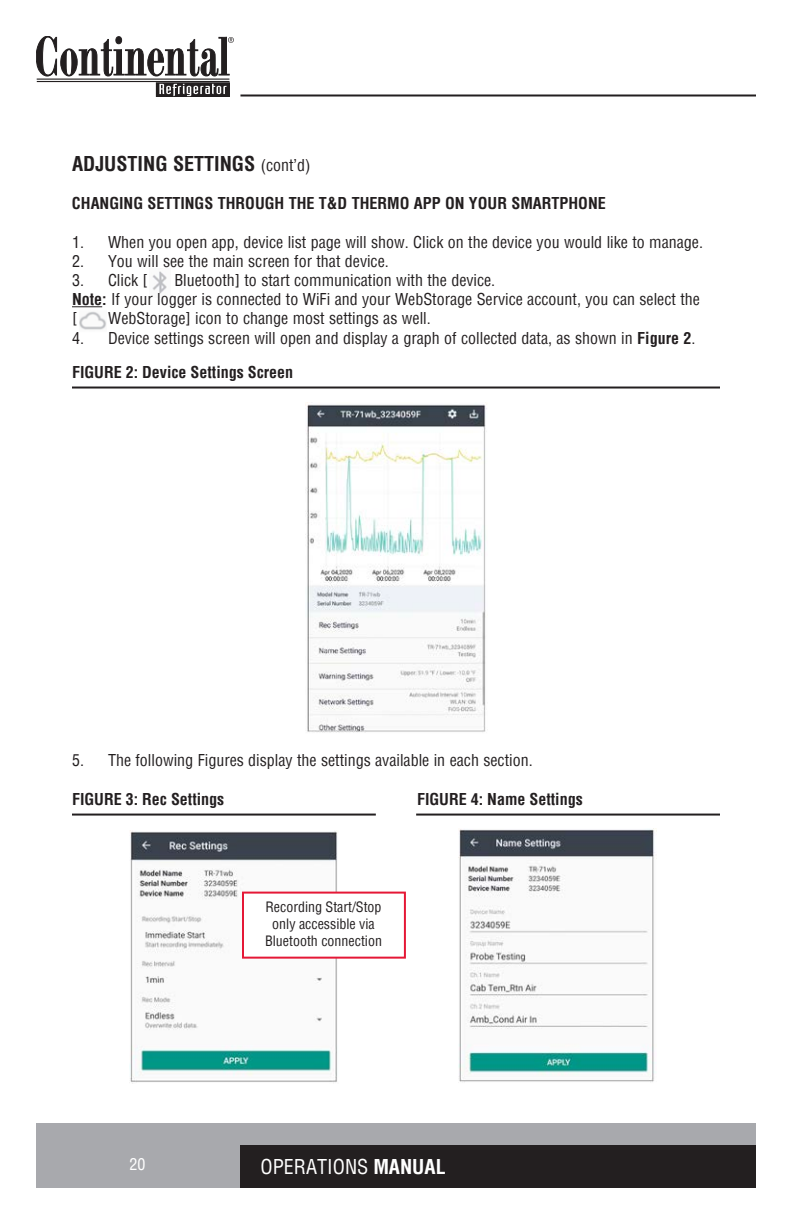
<style>
.page{position:relative;width:792px;height:1224px;background:#fff}
.page>*{position:absolute;margin:0;border:0;box-sizing:border-box;transform-origin:0 0}
.t1{font:700 condensed 20px "Helvetica";color:#231f20}
.t2{font:condensed 20px "Helvetica";color:#fff}
.t3{font:condensed 16px/19.2px "Helvetica";color:#231f20}
.t4{font:700 condensed 16px "Helvetica";color:#231f20}
.t5{font:condensed 16px "Helvetica";color:#fff}
.t6{font:condensed 14px "Helvetica";color:#231f20}
.s1{font-weight:400;font-size:16px}
.s2{font-weight:700}
</style>
<div class="page">
<div style="left:36px;top:1123px;width:720px;height:65px;background:#a8a9ad"></div>
<div style="left:241px;top:1145px;width:515px;height:43px;background:#231f20"></div>
<hr style="left:240px;top:94px;width:516px;height:2px;background:#231f20">
<hr style="left:37px;top:79px;width:192px;height:1px;background:#231f20">
<hr style="left:37px;top:81px;width:193px;height:1px;background:#231f20">
<div style="left:156px;top:83px;width:73px;height:13px;background:#231f20"></div>
<div style="left:156px;top:83px;width:74px;height:14px;border:1px solid #231f20"></div>
<svg style="left:159px;top:84px;width:68px;height:12px"></svg>
<svg style="left:36px;top:36px;width:198px;height:40px"></svg>
<img style="left:152px;top:271px;width:15px;height:23px">
<img style="left:79px;top:311px;width:27px;height:19px">
<hr style="left:72px;top:306px;width:30px;height:1px;background:#231f20">
<hr style="left:72px;top:387px;width:648px;height:2px;background:#231f20">
<img style="left:306px;top:404px;width:181px;height:329px">
<img style="left:130px;top:830px;width:209px;height:253px">
<img style="left:458px;top:829px;width:199px;height:253px">
<hr style="left:72px;top:814px;width:304px;height:2px;background:#231f20">
<hr style="left:416px;top:814px;width:304px;height:2px;background:#231f20">
<div style="left:242px;top:892px;width:164px;height:67px;background:#fff;border:2px solid #e51836"></div>
<p class="t1" style="left:72px;top:150px;width:240px">ADJUSTING SETTINGS <span class="s1">(cont’d)</span></p>
<p class="t4" style="left:72px;top:193px;width:535px">CHANGING SETTINGS THROUGH THE T&amp;D THERMO APP ON YOUR SMARTPHONE</p>
<p class="t3" style="left:72px;top:232px;width:633px">1. When you open app, device list page will show. Click on the device you would like to manage.</p>
<p class="t3" style="left:72px;top:251px;width:318px">2. You will see the main screen for that device.</p>
<p class="t3" style="left:72px;top:270px;width:77px">3. Click [</p>
<p class="t3" style="left:174px;top:270px;width:322px">Bluetooth] to start communication with the device.</p>
<p class="t3" style="left:72px;top:290px;width:629px"><span class="s2">Note:</span> If your logger is connected to WiFi and your WebStorage Service account, you can select the [</p>
<p class="t3" style="left:108px;top:309px;width:324px">WebStorage] icon to change most settings as well.</p>
<p class="t3" style="left:72px;top:328px;width:625px">4. Device settings screen will open and display a graph of collected data, as shown in <span class="s2">Figure 2</span>.</p>
<p class="t4" style="left:72px;top:362px;width:223px">FIGURE 2: Device Settings Screen</p>
<p class="t3" style="left:72px;top:750px;width:462px">5. The following Figures display the settings available in each section.</p>
<p class="t4" style="left:72px;top:788px;width:154px">FIGURE 3: Rec Settings</p>
<p class="t4" style="left:417px;top:788px;width:167px">FIGURE 4: Name Settings</p>
<p class="t6" style="left:265px;top:898px;width:118px">Recording Start/Stop</p>
<p class="t6" style="left:272px;top:915px;width:104px">only accessible via</p>
<p class="t6" style="left:265px;top:932px;width:119px">Bluetooth connection</p>
<p class="t5" style="left:130px;top:1154px;width:17px">20</p>
<p class="t2" style="left:261px;top:1153px;width:187px">OPERATIONS <span class="s2">MANUAL</span></p>
</div>
